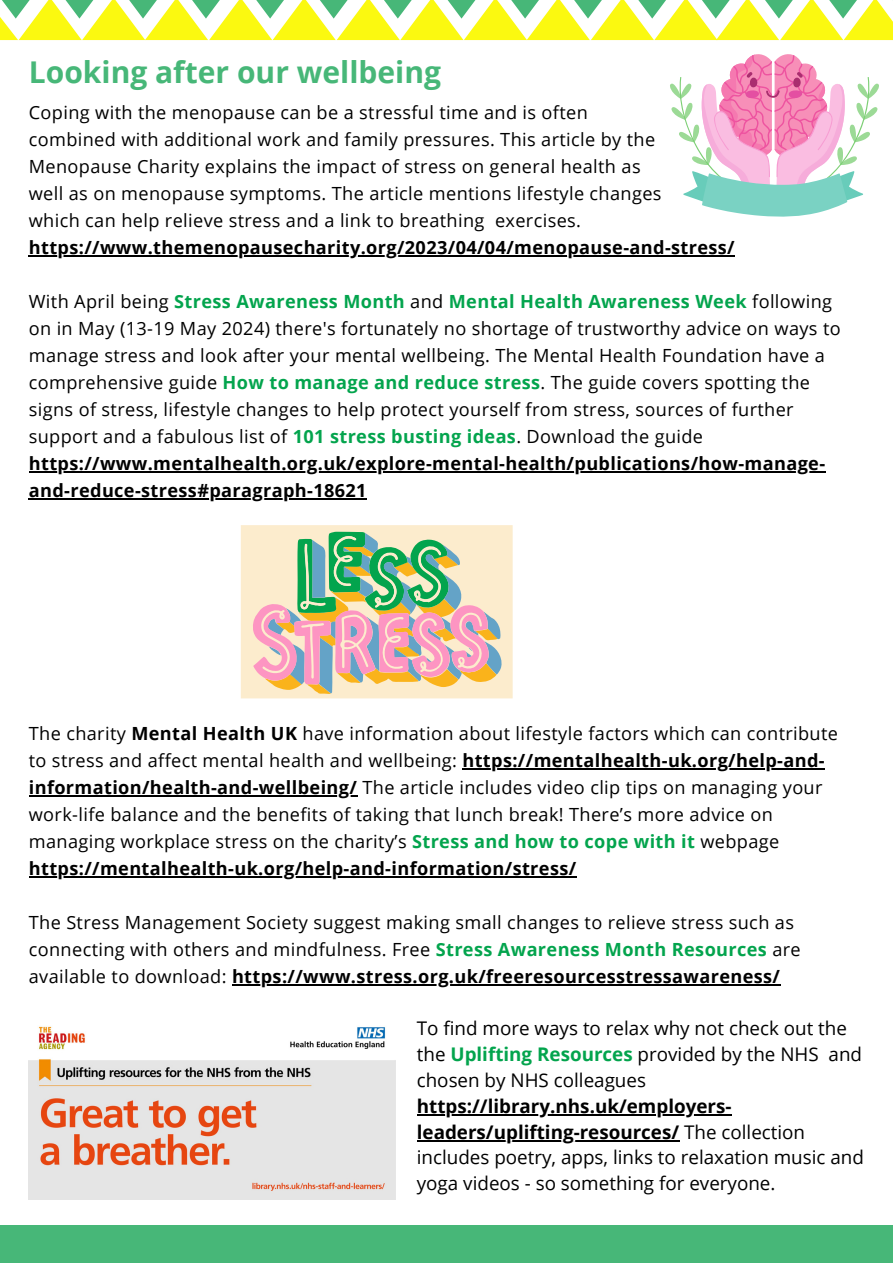
<style>
.page{position:relative;width:893px;height:1263px;background:#fff}
.page>*{position:absolute;margin:0;border:0;box-sizing:border-box;transform-origin:0 0}
.t1{font:700 30px "Open Sans";color:#47b778}
.t2{font:18.83px/25.9px "Open Sans";color:#000}
.t3{font:18.15px/27px "Open Sans";letter-spacing:.02em;color:#000}
.t4{font:700 18.15px "Open Sans";letter-spacing:.02em;color:#000}
.s1{font-weight:700;color:#03a44d}
.s2{font-weight:700}
</style>
<div class="page">
<svg style="left:0;top:0;width:893px;height:40px"></svg>
<div style="left:241px;top:525px;width:271px;height:173px;background:#fceccd"></div>
<svg style="left:253px;top:532px;width:249px;height:162px;background:#c6c0a7"></svg>
<svg style="left:670px;top:54px;width:209px;height:163px"></svg>
<hr style="left:29px;top:255px;width:706px;height:1px;background:#000">
<hr style="left:29px;top:471px;width:796px;height:1px;background:#000">
<hr style="left:29px;top:498px;width:338px;height:1px;background:#000">
<hr style="left:462px;top:768px;width:363px;height:1px;background:#000">
<hr style="left:29px;top:795px;width:328px;height:1px;background:#000">
<hr style="left:29px;top:876px;width:547px;height:1px;background:#000">
<hr style="left:232px;top:984px;width:548px;height:1px;background:#000">
<div style="left:0;top:1225px;width:893px;height:38px;background:#47b778"></div>
<img style="left:29px;top:1026px;width:366px;height:173px">
<hr style="left:417px;top:1114px;width:314px;height:1px;background:#000">
<hr style="left:417px;top:1140px;width:262px;height:1px;background:#000">
<h1 class="t1" style="left:29px;top:51px;width:414px">Looking after our wellbeing</h1>
<p class="t3" style="left:29px;top:98px;width:634px">Coping with the menopause can be a stressful time and is often combined with additional work and family pressures. This article by the Menopause Charity explains the impact of stress on general health as well as on menopause symptoms. The article mentions lifestyle changes which can help relieve stress and a link to breathing exercises.</p>
<p class="t4" style="left:29px;top:234px;width:707px">https://www.themenopausecharity.org/2023/04/04/menopause-and-stress/</p>
<p class="t3" style="left:29px;top:287px;width:813px">With April being <span class="s1">Stress Awareness Month</span> and <span class="s1">Mental Health Awareness Week</span> following on in May (13-19 May 2024) there's fortunately no shortage of trustworthy advice on ways to manage stress and look after your mental wellbeing. The Mental Health Foundation have a comprehensive guide <span class="s1">How to manage and reduce stress</span>. The guide covers spotting the signs of stress, lifestyle changes to help protect yourself from stress, sources of further support and a fabulous list of <span class="s1">101 stress busting ideas</span>. Download the guide <span class="s2">https://www.mentalhealth.org.uk/explore-mental-health/publications/how-manage&shy;and-reduce-stress#paragraph-18621</span></p>
<p class="t3" style="left:29px;top:719px;width:811px">The charity <span class="s2">Mental Health UK</span> have information about lifestyle factors which can contribute to stress and affect mental health and wellbeing: <span class="s2">https://mentalhealth-uk.org/help-and&shy;information/health-and-wellbeing/</span> The article includes video clip tips on managing your work-life balance and the benefits of taking that lunch break! There’s more advice on managing workplace stress on the charity’s <span class="s1">Stress and how to cope with it</span> webpage <span class="s2">https://mentalhealth-uk.org/help-and-information/stress/</span></p>
<p class="t3" style="left:29px;top:908px;width:773px">The Stress Management Society suggest making small changes to relieve stress such as connecting with others and mindfulness. Free <span class="s1">Stress Awareness Month Resources</span> are available to download: <span class="s2">https://www.stress.org.uk/freeresourcesstressawareness/</span></p>
<p class="t2" style="left:417px;top:1015px;width:447px">To find more ways to relax why not check out the the <span class="s1">Uplifting Resources</span> provided by the NHS and chosen by NHS colleagues</p>
<p class="t2" style="left:417px;top:1092px;width:448px"><span class="s2">https://library.nhs.uk/employers&shy;leaders/uplifting-resources/</span> The collection includes poetry, apps, links to relaxation music and yoga videos - so something for everyone.</p>
</div>
